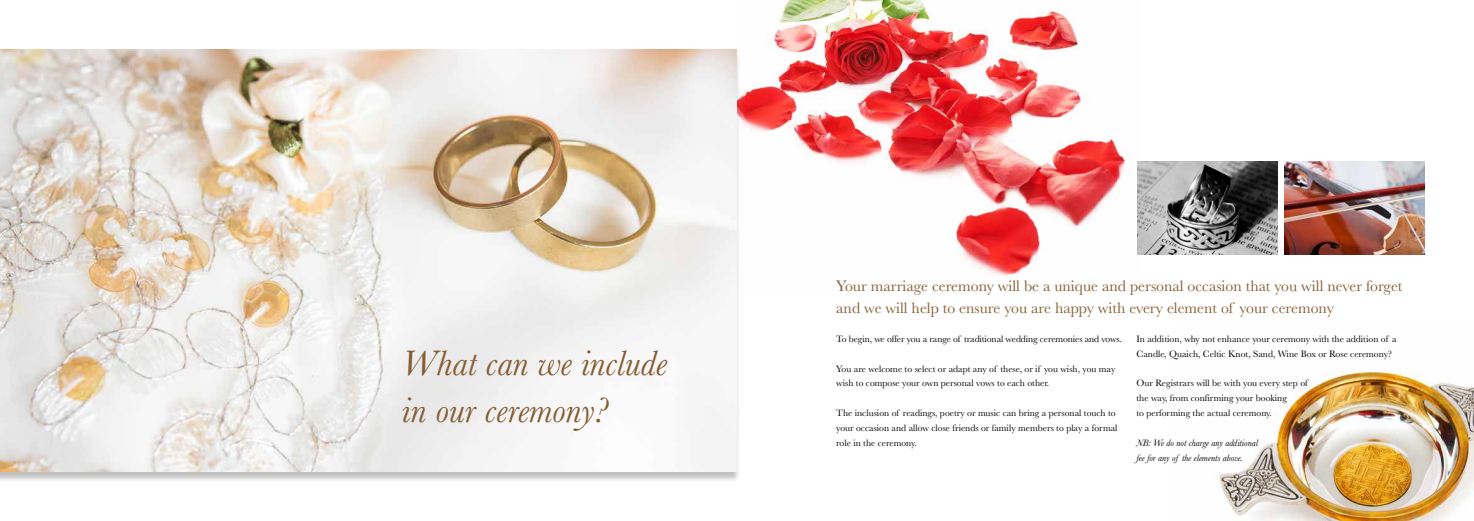
<style>
.page{position:relative;width:1474px;height:521px;background:#fff}
.page>*{position:absolute;margin:0;border:0;box-sizing:border-box;transform-origin:0 0}
.t1{font:italic 36.75px/47.1px "Baskerville";color:#865d32}
.t2{font:15.75px/21.9px "Baskerville";color:#865d32}
.t3{font:9.62px/14.9px "Baskerville";color:#000}
.t4{font:italic 9.62px/14.9px "Baskerville";color:#000}
</style>
<div class="page">
<img style="left:740px;top:0;width:390px;height:280px">
<img style="left:1219px;top:371px;width:254px;height:150px">
<div style="left:0;top:51px;width:740px;height:431px;background:#000;opacity:.25"></div>
<img style="left:0;top:50px;width:737px;height:421px">
<img style="left:1284px;top:161px;width:140px;height:94px">
<img style="left:1137px;top:161px;width:140px;height:94px">
<h1 class="t1" style="left:402px;top:339px;width:267px">What can we include in our ceremony?</h1>
<h2 class="t2" style="left:836px;top:275px;width:568px">Your marriage ceremony will be a unique and personal occasion that you will never forget and we will help to ensure you are happy with every element of your ceremony</h2>
<p class="t3" style="left:836px;top:331px;width:287px">To begin, we offer you a range of traditional wedding ceremonies and vows.</p>
<p class="t3" style="left:836px;top:361px;width:281px">You are welcome to select or adapt any of these, or if you wish, you may wish to compose your own personal vows to each other.</p>
<p class="t3" style="left:836px;top:406px;width:283px">The inclusion of readings, poetry or music can bring a personal touch to your occasion and allow close friends or family members to play a formal role in the ceremony.</p>
<p class="t3" style="left:1136px;top:331px;width:261px">In addition, why not enhance your ceremony with the addition of a<br>Candle, Quaich, Celtic Knot, Sand, Wine Box or Rose ceremony?</p>
<p class="t3" style="left:1136px;top:376px;width:173px">Our Registrars will be with you every step of the way, from confirming your booking<br>to performing the actual ceremony.</p>
<p class="t4" style="left:1136px;top:435px;width:123px">NB: We do not charge any additional fee for any of the elements above.</p>
</div>
